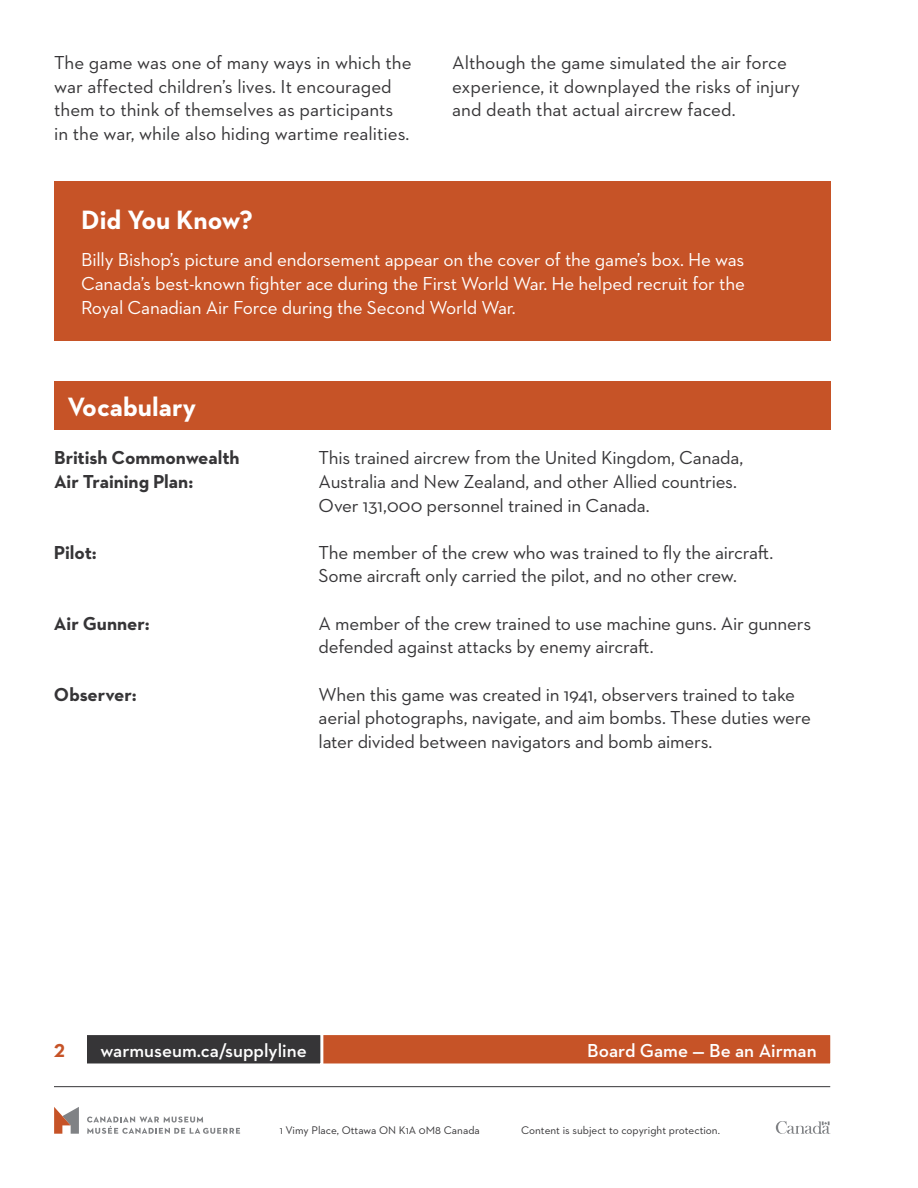
<style>
.page{position:relative;width:918px;height:1188px;background:#fff}
.page>*{position:absolute;margin:0;border:0;box-sizing:border-box;transform-origin:0 0}
.t1{font:700 27px "Neutraface 2 Text";color:#fff}
.t2{font:19.2px/23.5px "Neutraface 2 Text";letter-spacing:-.01em;color:#363537}
.t3{font:19.2px/23.5px "Neutraface 2 Text";letter-spacing:-.01em;color:#fff;text-align:justify}
.t4{font:700 19.2px "Neutraface 2 Text";letter-spacing:-.005em;color:#363537}
.t5{font:600 19.2px "Neutraface 2 Text";color:#fff}
.t6{font:700 19.2px "Neutraface 2 Text";color:#c65327}
.t7{font:11.25px "Neutraface 2 Text";color:#363537}
</style>
<div class="page">
<div style="left:86px;top:1034px;width:746px;height:31px;background:#c65327"></div>
<div style="left:84px;top:1032px;width:749px;height:34px;border:3px solid #fff"></div>
<div style="left:86px;top:1034px;width:236px;height:31px;background:#363537"></div>
<div style="left:84px;top:1032px;width:239px;height:34px;border:3px solid #fff"></div>
<svg style="left:776px;top:1121px;width:54px;height:13px"></svg>
<svg style="left:87px;top:1116px;width:153px;height:18px"></svg>
<svg style="left:54px;top:1107px;width:25px;height:27px"></svg>
<hr style="left:54px;top:1086px;width:776px;height:1px;background:#363537">
<div style="left:54px;top:381px;width:776px;height:48px;background:#c65327"></div>
<div style="left:54px;top:181px;width:776px;height:160px;background:#c65327"></div>
<p class="t2" style="left:54px;top:50px;width:359px">The game was one of many ways in which the war affected children’s lives. It encouraged them to think of themselves as participants in the war, while also hiding wartime realities.</p>
<p class="t2" style="left:452px;top:50px;width:349px">Although the game simulated the air force experience, it downplayed the risks of injury and death that actual aircrew faced.</p>
<h1 class="t1" style="left:81px;top:203px;width:174px">Did You Know?</h1>
<p class="t3" style="left:81px;top:248px;width:665px">Billy Bishop’s picture and endorsement appear on the cover of the game’s box. He was Canada’s best-known fighter ace during the First World War. He helped recruit for the Royal Canadian Air Force during the Second World War.</p>
<h1 class="t1" style="left:68px;top:389px;width:130px">Vocabulary</h1>
<p class="t4" style="left:54px;top:445px;width:187px">British Commonwealth</p>
<p class="t2" style="left:319px;top:446px;width:426px">This trained aircrew from the United Kingdom, Canada,</p>
<p class="t4" style="left:54px;top:469px;width:141px">Air Training Plan:</p>
<p class="t2" style="left:319px;top:469px;width:420px">Australia and New Zealand, and other Allied countries.<br>Over 131,000 personnel trained in Canada.</p>
<p class="t4" style="left:54px;top:540px;width:44px">Pilot:</p>
<p class="t2" style="left:319px;top:540px;width:456px">The member of the crew who was trained to fly the aircraft.<br>Some aircraft only carried the pilot, and no other crew.</p>
<p class="t4" style="left:54px;top:611px;width:97px">Air Gunner:</p>
<p class="t2" style="left:319px;top:611px;width:494px">A member of the crew trained to use machine guns. Air gunners defended against attacks by enemy aircraft.</p>
<p class="t4" style="left:54px;top:682px;width:84px">Observer:</p>
<p class="t2" style="left:319px;top:682px;width:494px">When this game was created in 1941, observers trained to take aerial photographs, navigate, and aim bombs. These duties were later divided between navigators and bomb aimers.</p>
<p class="t6" style="left:54px;top:1038px;width:12px">2</p>
<p class="t5" style="left:100px;top:1038px;width:208px">warmuseum.ca/supplyline</p>
<p class="t5" style="left:587px;top:1038px;width:231px">Board Game — Be an Airman</p>
<p class="t7" style="left:280px;top:1123px;width:202px">1 Vimy Place, Ottawa ON K1A 0M8 Canada</p>
<p class="t7" style="left:521px;top:1123px;width:201px">Content is subject to copyright protection.</p>
</div>
